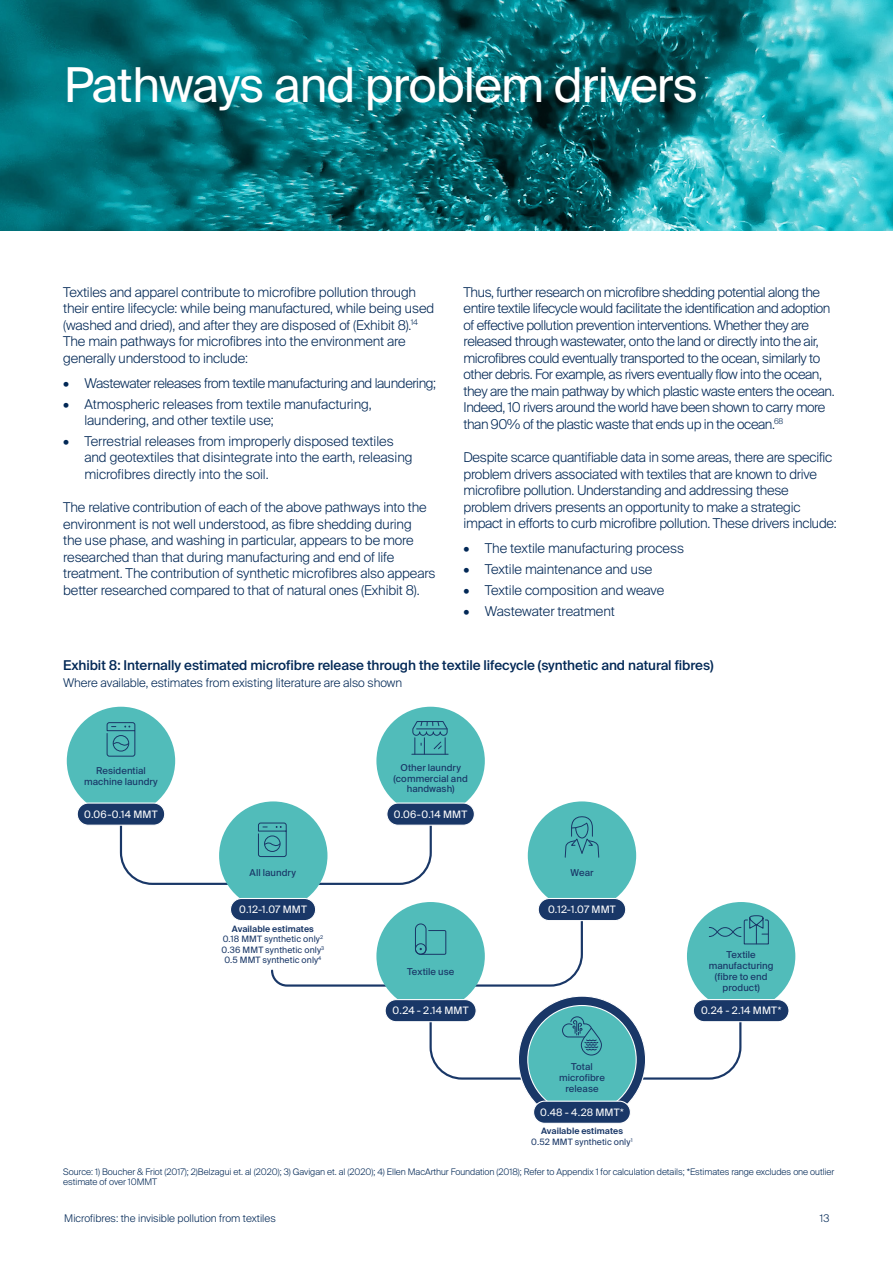
<style>
.page{position:relative;width:893px;height:1263px;background:#fff}
.page>*{position:absolute;margin:0;border:0;box-sizing:border-box;transform-origin:0 0}
.Page_Header{font:48px "Suisse Intl";letter-spacing:-.02em;color:#fff}
.Body{font:300 13.5px/16.5px "Suisse Intl";letter-spacing:-.015em;color:#022856}
.Body-2{font:500 13.5px "Suisse Intl";letter-spacing:-.005em;color:#022856}
.Body-3{font:300 12px "Suisse Intl";letter-spacing:-.005em;color:#022856}
.t1{font:300 10.5px "Suisse Intl";color:#022856}
.t2{font:10.2px "Suisse Intl";letter-spacing:.01em;color:#fff}
.t3{font:9.45px/10.9px "Suisse Intl";letter-spacing:.01em;color:#193767;text-align:center}
.Source_Text{font:300 9px/10.8px "Suisse Intl";letter-spacing:-.005em;color:#022856}
.t4{font:8.7px/10.5px "Suisse Intl";letter-spacing:.01em;color:#193767;text-align:center}
.s1{font-weight:600}
</style>
<div class="page">
<img style="left:0;top:0;width:893px;height:230px">
<svg style="left:518px;top:996px;width:128px;height:127px"></svg>
<div style="left:67px;top:707px;width:108px;height:108px;background:#51bcba;border-radius:50%"></div>
<div style="left:376px;top:707px;width:109px;height:108px;background:#51bcba;border-radius:50%"></div>
<div style="left:219px;top:801px;width:108px;height:109px;background:#51bcba;border-radius:50%"></div>
<div style="left:528px;top:801px;width:108px;height:109px;background:#51bcba;border-radius:50%"></div>
<div style="left:687px;top:902px;width:108px;height:108px;background:#51bcba;border-radius:50%"></div>
<div style="left:376px;top:902px;width:109px;height:108px;background:#51bcba;border-radius:50%"></div>
<div style="left:528px;top:1005px;width:108px;height:109px;background:#51bcba;border-radius:50%"></div>
<div style="left:77px;top:803px;width:88px;height:22px;background:#193767;border-radius:11px"></div>
<div style="left:77px;top:802px;width:88px;height:24px;border:1px solid #fff;border-radius:11px"></div>
<div style="left:387px;top:803px;width:87px;height:22px;background:#193767;border-radius:11px"></div>
<div style="left:386px;top:802px;width:89px;height:24px;border:1px solid #fff;border-radius:11px"></div>
<div style="left:230px;top:898px;width:86px;height:22px;background:#193767;border-radius:11px"></div>
<div style="left:230px;top:898px;width:86px;height:23px;border:1px solid #fff;border-radius:11px"></div>
<div style="left:538px;top:898px;width:88px;height:22px;background:#193767;border-radius:11px"></div>
<div style="left:538px;top:898px;width:88px;height:23px;border:1px solid #fff;border-radius:11px"></div>
<div style="left:693px;top:999px;width:96px;height:23px;background:#193767;border-radius:11px"></div>
<div style="left:693px;top:999px;width:96px;height:23px;border:1px solid #fff;border-radius:11px"></div>
<div style="left:534px;top:1101px;width:96px;height:22px;background:#193767;border-radius:11px"></div>
<div style="left:533px;top:1100px;width:98px;height:24px;border:1px solid #fff;border-radius:11px"></div>
<div style="left:385px;top:999px;width:91px;height:23px;background:#193767;border-radius:11px"></div>
<div style="left:385px;top:999px;width:92px;height:23px;border:1px solid #fff;border-radius:11px"></div>
<div style="left:113px;top:735px;width:16px;height:16px;border:1px solid #193767;border-radius:50%"></div>
<svg style="left:113px;top:741px;width:17px;height:6px"></svg>
<div style="left:107px;top:722px;width:28px;height:35px;border:1px solid #193767;border-radius:2px"></div>
<svg style="left:119px;top:816px;width:314px;height:70px"></svg>
<svg style="left:428px;top:1011px;width:315px;height:70px"></svg>
<svg style="left:270px;top:918px;width:314px;height:70px"></svg>
<svg style="left:709px;top:915px;width:60px;height:30px"></svg>
<svg style="left:564px;top:816px;width:36px;height:42px"></svg>
<svg style="left:412px;top:721px;width:36px;height:33px"></svg>
<hr style="left:412px;top:754px;width:36px;height:1px;background:#193767">
<p class="Page_Header" style="left:64px;top:57px;width:636px">Pathways and problem drivers</p>
<p class="Body" style="left:63px;top:284px;width:373px">Textiles and apparel contribute to microfibre pollution through their entire lifecycle: while being manufactured, while being used (washed and dried), and after they are disposed of (Exhibit 8).<sup>14<br></sup>The main pathways for microfibres into the environment are generally understood to include:</p>
<p class="Body" style="left:63px;top:375px;width:374px">• Wastewater releases from textile manufacturing and laundering;</p>
<p class="Body" style="left:84px;top:396px;width:289px;text-indent:-21px">• Atmospheric releases from textile manufacturing, laundering, and other textile use;</p>
<p class="Body" style="left:84px;top:433px;width:330px;text-indent:-21px">• Terrestrial releases from improperly disposed textiles and geotextiles that disintegrate into the earth, releasing microfibres directly into the soil.</p>
<p class="Body" style="left:63px;top:499px;width:374px">The relative contribution of each of the above pathways into the environment is not well understood, as fibre shedding during<br>the use phase, and washing in particular, appears to be more researched than that during manufacturing and end of life treatment. The contribution of synthetic microfibres also appears better researched compared to that of natural ones (Exhibit 8).</p>
<p class="Body" style="left:464px;top:284px;width:373px">Thus, further research on microfibre shedding potential along the entire textile lifecycle would facilitate the identification and adoption of effective pollution prevention interventions. Whether they are released through wastewater, onto the land or directly into the air, microfibres could eventually transported to the ocean, similarly to other debris. For example, as rivers eventually flow into the ocean, they are the main pathway by which plastic waste enters the ocean.<br>Indeed, 10 rivers around the world have been shown to carry more than 90% of the plastic waste that ends up in the ocean.<sup>68</sup></p>
<p class="Body" style="left:464px;top:449px;width:375px">Despite scarce quantifiable data in some areas, there are specific problem drivers associated with textiles that are known to drive microfibre pollution. Understanding and addressing these problem drivers presents an opportunity to make a strategic impact in efforts to curb microfibre pollution. These drivers include:</p>
<p class="Body" style="left:464px;top:540px;width:222px">• The textile manufacturing process</p>
<p class="Body" style="left:464px;top:561px;width:190px">• Textile maintenance and use</p>
<p class="Body" style="left:464px;top:582px;width:202px">• Textile composition and weave</p>
<p class="Body" style="left:464px;top:603px;width:153px">• Wastewater treatment</p>
<p class="Body-2" style="left:63px;top:658px;width:652px">Exhibit 8: Internally estimated microfibre release through the textile lifecycle (synthetic and natural fibres)</p>
<p class="Body-3" style="left:63px;top:676px;width:340px">Where available, estimates from existing literature are also shown</p>
<p class="t3" style="left:84px;top:765px;width:75px">Residential machine laundry</p>
<p class="t3" style="left:394px;top:762px;width:76px">Other laundry (commercial and handwash)</p>
<p class="t2" style="left:84px;top:808px;width:75px">0.06-0.14 MMT</p>
<p class="t2" style="left:394px;top:808px;width:75px">0.06-0.14 MMT</p>
<p class="t3" style="left:250px;top:867px;width:48px">All laundry</p>
<p class="t3" style="left:570px;top:867px;width:25px">Wear</p>
<p class="t2" style="left:239px;top:903px;width:69px">0.12-1.07 MMT</p>
<p class="t2" style="left:548px;top:903px;width:69px">0.12-1.07 MMT</p>
<p class="t4" style="left:222px;top:923px;width:104px"><span class="s1">Available estimates<br></span>0.18 MMT synthetic only<sup>2<br></sup>0.36 MMT synthetic only<sup>3<br></sup>0.5 MMT synthetic only<sup>4</sup></p>
<p class="t3" style="left:407px;top:966px;width:49px">Textile use</p>
<p class="t2" style="left:393px;top:1005px;width:78px">0.24 - 2.14 MMT</p>
<p class="t3" style="left:559px;top:1061px;width:47px">Total microfibre release</p>
<p class="t2" style="left:540px;top:1106px;width:85px">0.48 - 4.28 MMT*</p>
<p class="t4" style="left:531px;top:1126px;width:103px"><span class="s1">Available estimates<br></span>0.52 MMT synthetic only<sup>1</sup></p>
<p class="t3" style="left:709px;top:949px;width:66px">Textile manufacturing (fibre to end product)</p>
<p class="t2" style="left:701px;top:1005px;width:82px">0.24 - 2.14 MMT*</p>
<p class="Source_Text" style="left:63px;top:1166px;width:773px">Source: 1) Boucher &amp; Friot (2017); 2)Belzagui et. al (2020); 3) Gavigan et. al (2020); 4) Ellen MacArthur Foundation (2018); Refer to Appendix 1 for calculation details; *Estimates range excludes one outlier estimate of over 10MMT</p>
<p class="t1" style="left:64px;top:1212px;width:213px">Microfibres: the invisible pollution from textiles</p>
<p class="t1" style="left:820px;top:1212px;width:11px">13</p>
</div>
